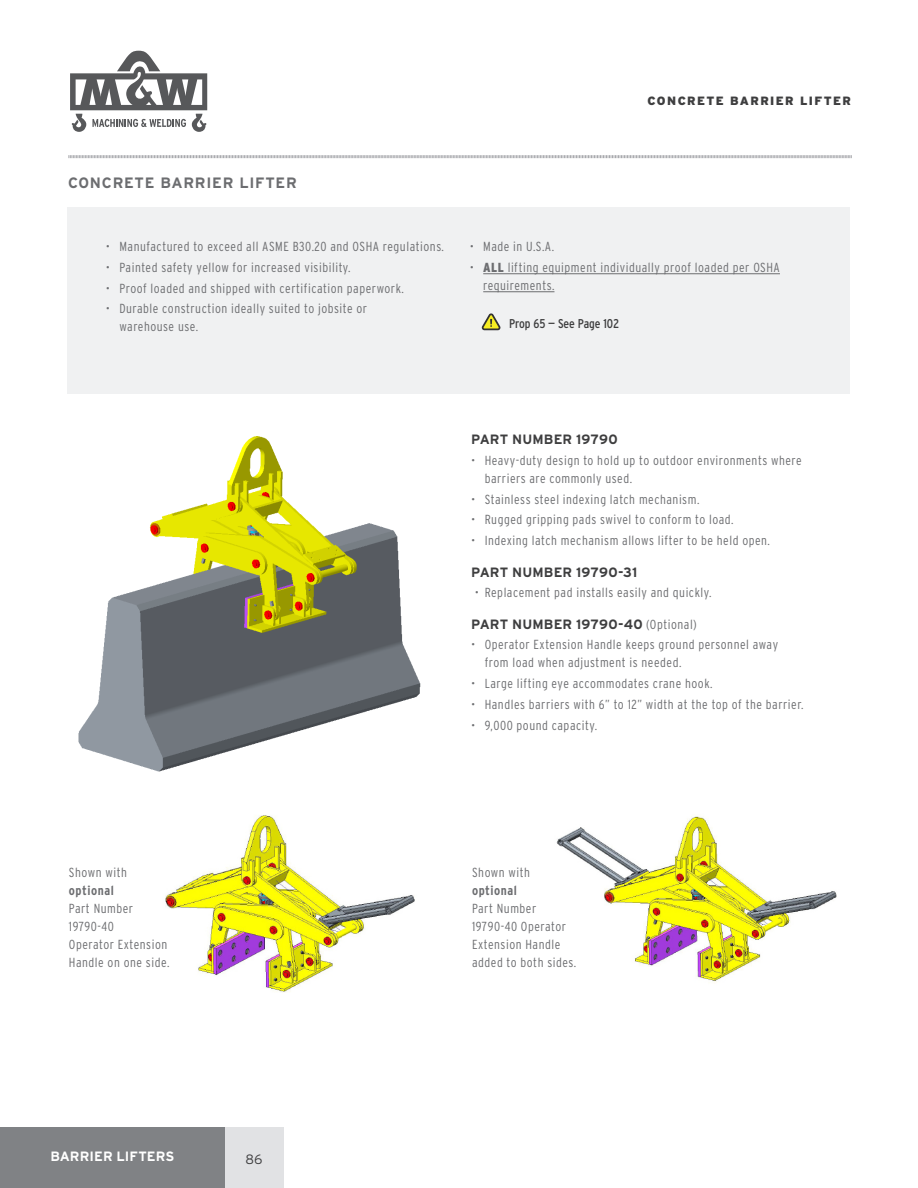
<style>
.page{position:relative;width:918px;height:1188px;background:#fff}
.page>*{position:absolute;margin:0;border:0;box-sizing:border-box;transform-origin:0 0}
.t1{font:700 15px "Interstate";letter-spacing:.05em;color:#6c6d70}
.t2{font:700 13.5px "Interstate";letter-spacing:.01em;color:#3e3e3f}
.t3{font:700 13.5px "Interstate";letter-spacing:.005em;color:#fff}
.t4{font:300 13.5px "Interstate";color:#3e3e3f}
.t5{font:300 condensed 13.2px/18px "Interstate";letter-spacing:.04em;color:#6c6d70}
.t6{font:condensed 12.75px "Interstate";color:#3e3e3f}
.t7{font:900 12px "Interstate";letter-spacing:.115em;color:#3e3e3f}
.s1{font-weight:900}
.s2{font-weight:300;font-stretch:condensed;font-size:13.2px;color:#6c6d70}
.s3{font-weight:700}
</style>
<div class="page">
<div style="left:0;top:1127px;width:225px;height:61px;background:#808285"></div>
<div style="left:225px;top:1127px;width:59px;height:61px;background:#e1e2e4"></div>
<svg style="left:70px;top:51px;width:137px;height:81px"></svg>
<svg style="left:68px;top:155px;width:784px;height:4px"></svg>
<div style="left:68px;top:208px;width:782px;height:186px;background:#f0f1f2"></div>
<hr style="left:483px;top:274px;width:297px;height:1px;background:#6c6d70">
<hr style="left:483px;top:292px;width:71px;height:1px;background:#6c6d70">
<img style="left:78px;top:436px;width:343px;height:336px">
<img style="left:165px;top:815px;width:250px;height:177px">
<img style="left:556px;top:816px;width:281px;height:168px">
<svg style="left:482px;top:313px;width:19px;height:17px"></svg>
<p class="t7" style="left:647px;top:94px;width:205px">CONCRETE BARRIER LIFTER</p>
<p class="t1" style="left:68px;top:175px;width:230px">CONCRETE BARRIER LIFTER</p>
<p class="t5" style="left:106px;top:238px;width:340px">• Manufactured to exceed all ASME B30.20 and OSHA regulations.</p>
<p class="t5" style="left:106px;top:258px;width:246px">• Painted safety yellow for increased visibility.</p>
<p class="t5" style="left:106px;top:279px;width:299px">• Proof loaded and shipped with certification paperwork.</p>
<p class="t5" style="left:119px;top:300px;width:249px;text-indent:-14px">• Durable construction ideally suited to jobsite or warehouse use.</p>
<p class="t5" style="left:470px;top:238px;width:86px">• Made in U.S.A.</p>
<p class="t5" style="left:483px;top:258px;width:298px;text-indent:-14px">• <span class="s1">ALL</span> lifting equipment individually proof loaded per OSHA requirements.</p>
<p class="t6" style="left:509px;top:317px;width:112px">Prop 65 — See Page 102</p>
<p class="t2" style="left:471px;top:432px;width:148px">PART NUMBER 19790</p>
<p class="t5" style="left:485px;top:451px;width:319px;text-indent:-14px">• Heavy-duty design to hold up to outdoor environments where barriers are commonly used.</p>
<p class="t5" style="left:471px;top:490px;width:230px">• Stainless steel indexing latch mechanism.</p>
<p class="t5" style="left:471px;top:511px;width:264px">• Rugged gripping pads swivel to conform to load.</p>
<p class="t5" style="left:471px;top:531px;width:300px">• Indexing latch mechanism allows lifter to be held open.</p>
<p class="t2" style="left:471px;top:564px;width:167px">PART NUMBER 19790-31</p>
<p class="t5" style="left:475px;top:583px;width:238px">• Replacement pad installs easily and quickly.</p>
<p class="t2" style="left:471px;top:616px;width:227px">PART NUMBER 19790-40 <span class="s2">(Optional)</span></p>
<p class="t5" style="left:485px;top:636px;width:295px;text-indent:-14px">• Operator Extension Handle keeps ground personnel away from load when adjustment is needed.</p>
<p class="t5" style="left:471px;top:674px;width:243px">• Large lifting eye accommodates crane hook.</p>
<p class="t5" style="left:471px;top:695px;width:334px">• Handles barriers with 6” to 12” width at the top of the barrier.</p>
<p class="t5" style="left:471px;top:716px;width:127px">• 9,000 pound capacity.</p>
<p class="t5" style="left:69px;top:863px;width:102px">Shown with <span class="s3">optional<br></span>Part Number<br>19790-40<br>Operator Extension<br>Handle on one side.</p>
<p class="t5" style="left:472px;top:863px;width:106px">Shown with <span class="s3">optional<br></span>Part Number<br>19790-40 Operator<br>Extension Handle added to both sides.</p>
<p class="t3" style="left:50px;top:1149px;width:125px">BARRIER LIFTERS</p>
<p class="t4" style="left:246px;top:1152px;width:19px">86</p>
</div>
